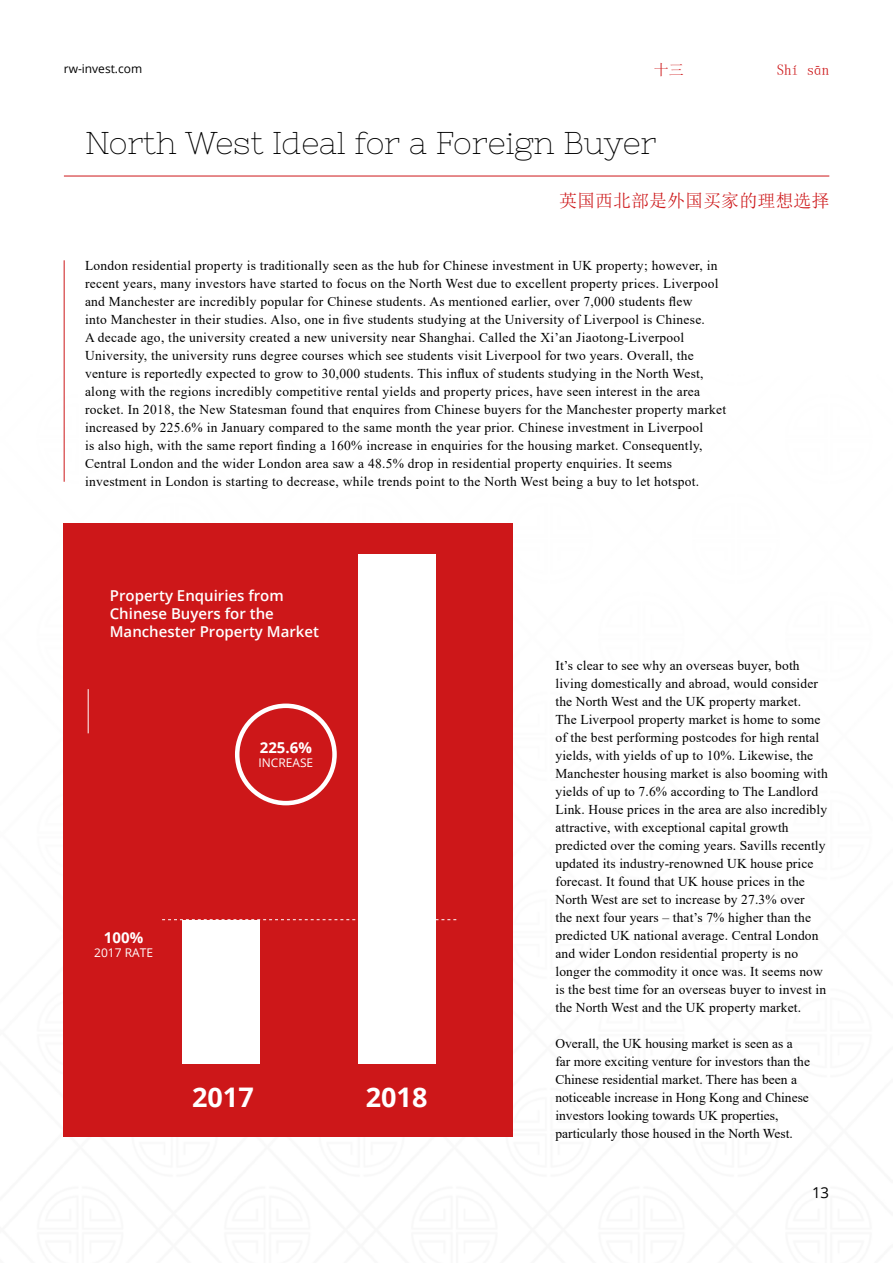
<style>
.page{position:relative;width:893px;height:1263px;background:#fff}
.page>*{position:absolute;margin:0;border:0;box-sizing:border-box;transform-origin:0 0}
.t1{font:31.5px "Nixie One";color:#000}
.t2{font:700 27px "Open Sans";color:#fff}
.t3{font:18px "Sim Sun";color:#cd1719}
.t4{font:600 15px/18px "Open Sans";color:#fff}
.t5{font:700 15px "Open Sans";color:#fff}
.t6{font:15px "Sim Sun";color:#cd1719}
.t7{font:15px "Open Sans";color:#000}
.t8{font:13.5px/18px "Times New Roman";letter-spacing:.02em;color:#000}
.t9{font:13.5px/18px "Times New Roman";color:#000}
.t10{font:12px "Open Sans";color:#fff}
.t11{font:12px "Open Sans";color:#000}
</style>
<div class="page">
<hr style="left:64px;top:260px;width:1px;height:222px;background:#cd1719">
<div style="left:64px;top:523px;width:449px;height:613px;background:#cd1719"></div>
<div style="left:183px;top:920px;width:77px;height:144px;background:#fff"></div>
<div style="left:358px;top:555px;width:77px;height:509px;background:#fff"></div>
<hr style="left:88px;top:689px;width:1px;height:44px;background:#fff">
<svg style="left:162px;top:919px;width:294px;height:1px"></svg>
<div style="left:235px;top:703px;width:102px;height:102px;border:4px solid #fff;border-radius:50%"></div>
<hr style="left:64px;top:176px;width:765px;height:1px;background:#cd1719">
<p class="t11" style="left:64px;top:60px;width:80px">rw-invest.com</p>
<p class="t6" style="left:654px;top:62px;width:31px">十三</p>
<p class="t6" style="left:777px;top:62px;width:54px">Shí sān</p>
<h1 class="t1" style="left:85px;top:125px;width:573px">North West Ideal for a Foreign Buyer</h1>
<h3 class="t3" style="left:559px;top:192px;width:272px">英国西北部是外国买家的理想选择</h3>
<p class="t8" style="left:85px;top:256px;width:643px">London residential property is traditionally seen as the hub for Chinese investment in UK property; however, in recent years, many investors have started to focus on the North West due to excellent property prices. Liverpool and Manchester are incredibly popular for Chinese students. As mentioned earlier, over 7,000 students flew<br>into Manchester in their studies. Also, one in five students studying at the University of Liverpool is Chinese.<br>A decade ago, the university created a new university near Shanghai. Called the Xi’an Jiaotong-Liverpool University, the university runs degree courses which see students visit Liverpool for two years. Overall, the venture is reportedly expected to grow to 30,000 students. This influx of students studying in the North West, along with the regions incredibly competitive rental yields and property prices, have seen interest in the area rocket. In 2018, the New Statesman found that enquires from Chinese buyers for the Manchester property market increased by 225.6% in January compared to the same month the year prior. Chinese investment in Liverpool<br>is also high, with the same report finding a 160% increase in enquiries for the housing market. Consequently, Central London and the wider London area saw a 48.5% drop in residential property enquiries. It seems investment in London is starting to decrease, while trends point to the North West being a buy to let hotspot.</p>
<p class="t4" style="left:110px;top:586px;width:211px">Property Enquiries from<br>Chinese Buyers for the<br>Manchester Property Market</p>
<p class="t5" style="left:260px;top:737px;width:54px">225.6%</p>
<p class="t10" style="left:258px;top:754px;width:56px">INCREASE</p>
<p class="t5" style="left:104px;top:927px;width:41px">100%</p>
<p class="t10" style="left:94px;top:944px;width:60px">2017 RATE</p>
<h2 class="t2" style="left:192px;top:1078px;width:63px">2017</h2>
<h2 class="t2" style="left:366px;top:1078px;width:63px">2018</h2>
<p class="t8" style="left:555px;top:656px;width:274px">It’s clear to see why an overseas buyer, both living domestically and abroad, would consider the North West and the UK property market.<br>The Liverpool property market is home to some of the best performing postcodes for high rental yields, with yields of up to 10%. Likewise, the Manchester housing market is also booming with yields of up to 7.6% according to The Landlord Link. House prices in the area are also incredibly attractive, with exceptional capital growth predicted over the coming years. Savills recently updated its industry-renowned UK house price forecast. It found that UK house prices in the North West are set to increase by 27.3% over<br>the next four years – that’s 7% higher than the predicted UK national average. Central London and wider London residential property is no longer the commodity it once was. It seems now is the best time for an overseas buyer to invest in the North West and the UK property market.</p>
<p class="t9" style="left:555px;top:1034px;width:256px">Overall, the UK housing market is seen as a far more exciting venture for investors than the Chinese residential market. There has been a noticeable increase in Hong Kong and Chinese investors looking towards UK properties, particularly those housed in the North West.</p>
<p class="t7" style="left:812px;top:1182px;width:19px">13</p>
</div>
